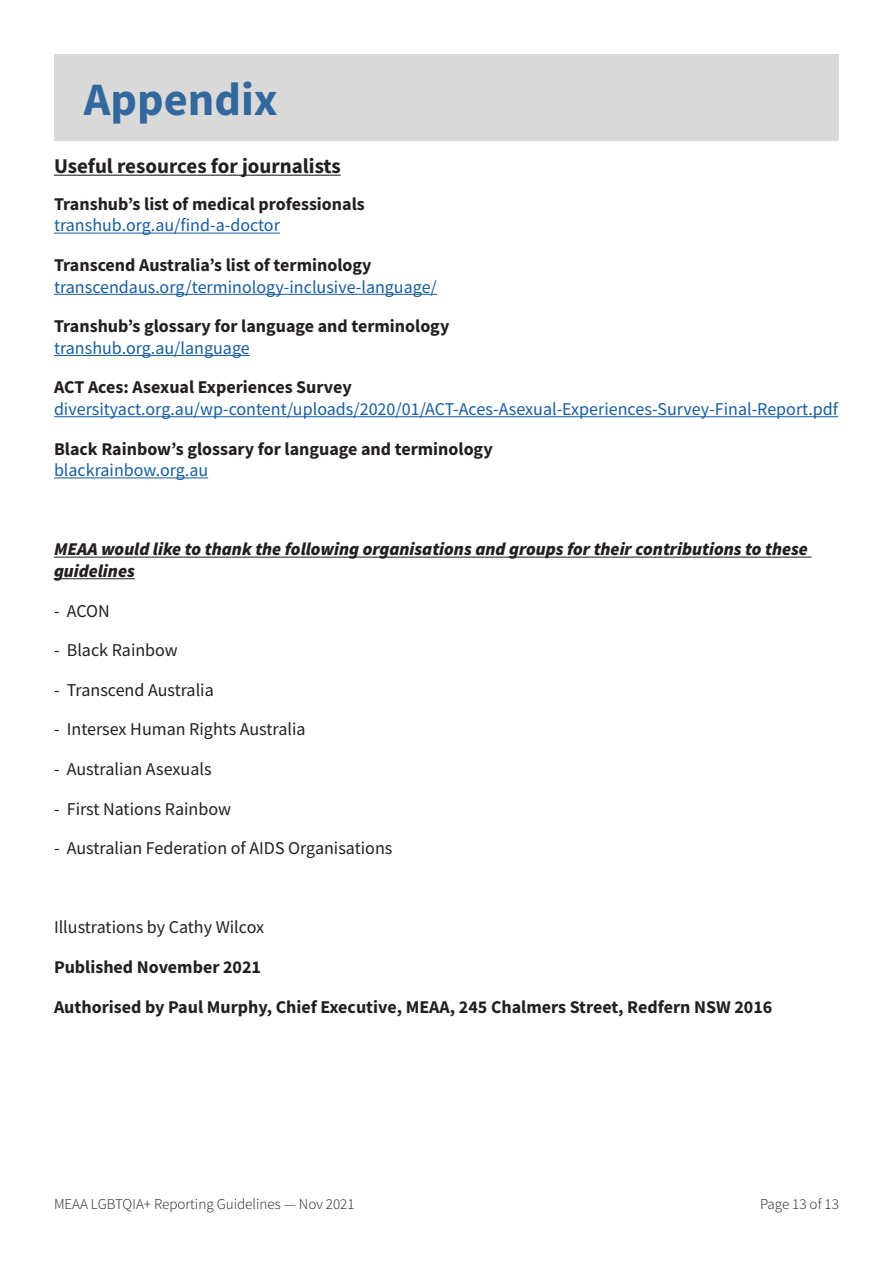
<style>
.page{position:relative;width:893px;height:1263px;background:#fff}
.page>*{position:absolute;margin:0;border:0;box-sizing:border-box;transform-origin:0 0}
.t1{font:700 46.5px "Source Sans Pro";color:#33689c}
.sub_head_underlined{font:700 21px "Source Sans Pro";color:#231f20}
.t2{font:700 18px "Source Sans Pro";color:#231f20}
.t3{font:18px "Source Sans Pro";color:#175d9e}
.t4{font:18px "Source Sans Pro";color:#231f20}
.t5{font:italic 900 18px/21.6px "Source Sans Pro";color:#231f20}
.t6{font:300 15px "Source Sans Pro";color:#231f20}
</style>
<div class="page">
<div style="left:54px;top:54px;width:785px;height:86px;background:#d9d9d9"></div>
<hr style="left:54px;top:175px;width:287px;height:1px;background:#231f20">
<hr style="left:54px;top:233px;width:226px;height:1px;background:#175d9e">
<hr style="left:54px;top:294px;width:383px;height:1px;background:#175d9e">
<hr style="left:54px;top:355px;width:196px;height:1px;background:#175d9e">
<hr style="left:54px;top:416px;width:784px;height:1px;background:#175d9e">
<hr style="left:54px;top:477px;width:154px;height:1px;background:#175d9e">
<hr style="left:54px;top:557px;width:758px;height:1px;background:#231f20">
<hr style="left:54px;top:578px;width:81px;height:1px;background:#231f20">
<p class="t1" style="left:84px;top:68px;width:195px">Appendix</p>
<p class="sub_head_underlined" style="left:54px;top:152px;width:288px">Useful resources for journalists</p>
<p class="t2" style="left:54px;top:192px;width:312px">Transhub’s list of medical professionals</p>
<p class="t3" style="left:54px;top:214px;width:227px">transhub.org.au/find-a-doctor</p>
<p class="t2" style="left:54px;top:253px;width:319px">Transcend Australia’s list of terminology</p>
<p class="t3" style="left:54px;top:275px;width:384px">transcendaus.org/terminology-inclusive-language/</p>
<p class="t2" style="left:54px;top:314px;width:397px">Transhub’s glossary for language and terminology</p>
<p class="t3" style="left:54px;top:336px;width:197px">transhub.org.au/language</p>
<p class="t2" style="left:54px;top:375px;width:299px">ACT Aces: Asexual Experiences Survey</p>
<p class="t3" style="left:54px;top:397px;width:786px">diversityact.org.au/wp-content/uploads/2020/01/ACT-Aces-Asexual-Experiences-Survey-Final-Report.pdf</p>
<p class="t2" style="left:54px;top:436px;width:440px">Black Rainbow’s glossary for language and terminology</p>
<p class="t3" style="left:54px;top:459px;width:156px">blackrainbow.org.au</p>
<p class="t5" style="left:54px;top:538px;width:755px">MEAA would like to thank the following organisations and groups for their contributions to these guidelines</p>
<p class="t4" style="left:54px;top:599px;width:57px">- ACON</p>
<p class="t4" style="left:54px;top:639px;width:125px">- Black Rainbow</p>
<p class="t4" style="left:54px;top:678px;width:161px">- Transcend Australia</p>
<p class="t4" style="left:54px;top:718px;width:253px">- Intersex Human Rights Australia</p>
<p class="t4" style="left:54px;top:757px;width:159px">- Australian Asexuals</p>
<p class="t4" style="left:54px;top:797px;width:178px">- First Nations Rainbow</p>
<p class="t4" style="left:54px;top:837px;width:340px">- Australian Federation of AIDS Organisations</p>
<p class="t4" style="left:54px;top:916px;width:212px">Illustrations by Cathy Wilcox</p>
<p class="t2" style="left:54px;top:955px;width:209px">Published November 2021</p>
<p class="t2" style="left:54px;top:994px;width:720px">Authorised by Paul Murphy, Chief Executive, MEAA, 245 Chalmers Street, Redfern NSW 2016</p>
<p class="t6" style="left:54px;top:1195px;width:302px">MEAA LGBTQIA+ Reporting Guidelines — Nov 2021</p>
<p class="t6" style="left:760px;top:1195px;width:80px">Page 13 of 13</p>
</div>
